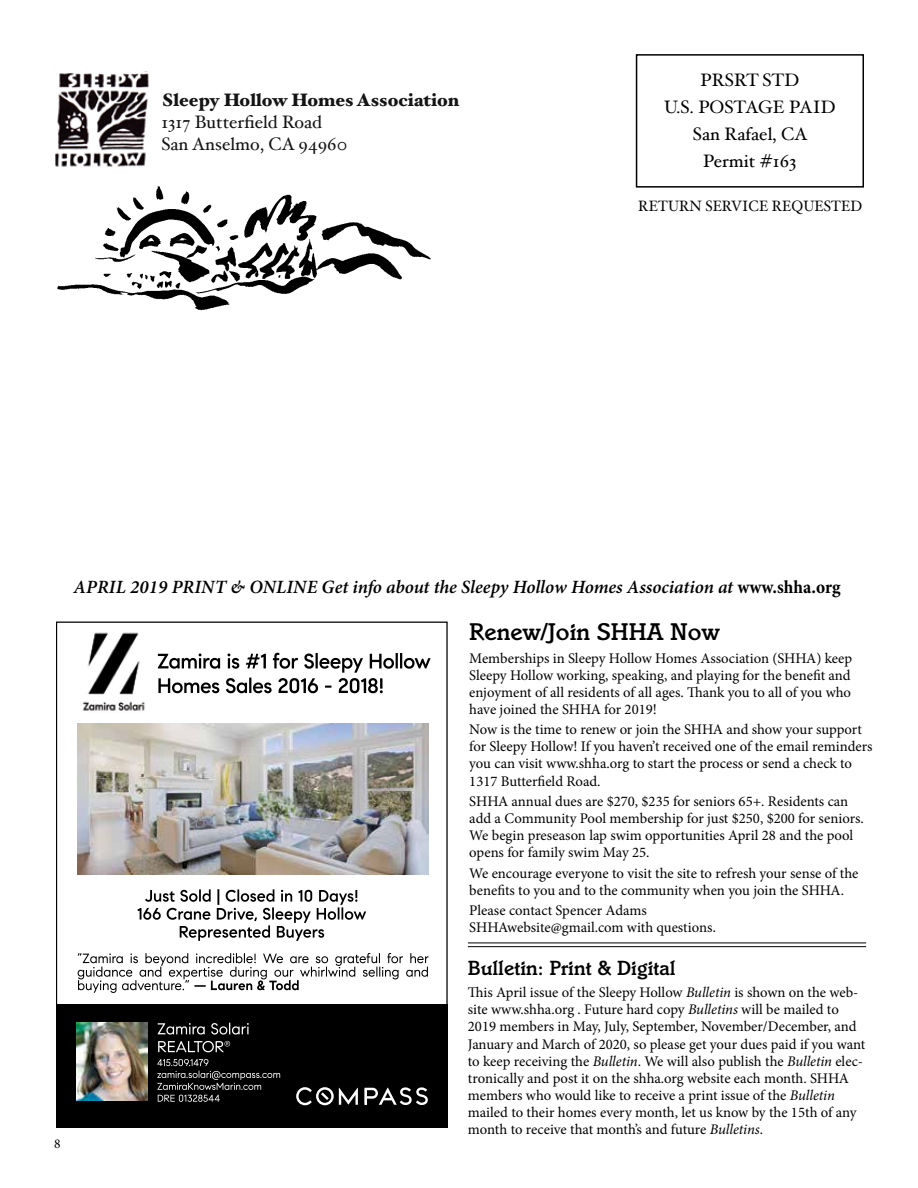
<style>
.page{position:relative;width:918px;height:1188px;background:#fff}
.page>*{position:absolute;margin:0;border:0;box-sizing:border-box;transform-origin:0 0}
.t1{font:500 24.75px "Italia";color:#000}
.t2{font:500 21px "Italia";color:#000}
.t3{font:italic 600 18.75px "Minion Pro";color:#000}
.t4{font:18px/27px "Hoefler Text";color:#000;text-align:center}
.t5{font:18px/21.6px "Hoefler Text";color:#141414}
.t6{font:900 18px "Hoefler Text";color:#141414}
.t7{font:15px "Hoefler Text";color:#000;scale:.95 1}
.t8{font:14.7px/17.1px "Minion Pro";letter-spacing:-.005em;color:#000}
.t9{font:13.5px "Minion Pro";color:#000}
.s1{font-weight:700;font-style:normal;font-stretch:condensed}
.s2{font-family:"Calibri"}
.s3{font-style:italic}
</style>
<div class="page">
<img style="left:55px;top:71px;width:94px;height:96px">
<div style="left:636px;top:54px;width:228px;height:134px;border:2px solid #000"></div>
<svg style="left:56px;top:622px;width:392px;height:499px"></svg>
<svg style="left:157px;top:1059px;width:123px;height:43px;background:#212121"></svg>
<svg style="left:158px;top:1041px;width:72px;height:11px"></svg>
<svg style="left:158px;top:1023px;width:91px;height:12px"></svg>
<img style="left:76px;top:1022px;width:72px;height:79px">
<svg style="left:78px;top:953px;width:351px;height:40px"></svg>
<svg style="left:296px;top:1087px;width:62px;height:18px"></svg>
<svg style="left:365px;top:1087px;width:63px;height:18px"></svg>
<svg style="left:137px;top:889px;width:229px;height:52px"></svg>
<img style="left:77px;top:628px;width:73px;height:86px">
<img style="left:77px;top:723px;width:352px;height:151px">
<svg style="left:158px;top:653px;width:273px;height:40px"></svg>
<img style="left:57px;top:185px;width:374px;height:126px">
<hr style="left:468px;top:943px;width:398px;height:1px;background:#000">
<hr style="left:468px;top:946px;width:398px;height:1px;background:#000">
<div style="left:56px;top:1121px;width:392px;height:7px;background:#000"></div>
<p class="t6" style="left:162px;top:90px;width:299px">Sleepy Hollow Homes Association</p>
<p class="t5" style="left:162px;top:111px;width:187px">1317 Butterfield Road<br>San Anselmo, CA 94960</p>
<p class="t4" style="left:664px;top:67px;width:173px">PRSRT STD<br>U.S. POSTAGE PAID<br>San Rafael, CA<br>Permit #163</p>
<p class="t7" style="left:638px;top:197px;width:237px">RETURN SERVICE REQUESTED</p>
<p class="t9" style="left:54px;top:1135px;width:8px">8</p>
<p class="t3" style="left:73px;top:574px;width:769px">APRIL 2019 PRINT &amp; ONLINE Get info about the Sleepy Hollow Homes Association at <span class="s1">www.shha.org</span></p>
<h1 class="t1" style="left:469px;top:617px;width:252px">Renew/Join SHHA Now</h1>
<p class="t8" style="left:469px;top:649px;width:384px;text-align:justify">Memberships in Sleepy Hollow Homes Association (SHHA) keep Sleepy Hollow working, speaking, and playing for the benefit and enjoyment of all residents of all ages. Thank you to all of you who have joined the SHHA for 2019!</p>
<p class="t8" style="left:469px;top:721px;width:405px">Now is the time to renew or join the SHHA and show your support for Sleepy Hollow! If you haven’t received one of the email reminders you can visit www.shha.org to start the process or send a check to 1317 Butterfield Road.</p>
<p class="t8" style="left:469px;top:793px;width:396px">SHHA annual dues are $270, $235 for seniors 65+. Residents can add a Community Pool membership for just $250, $200 for seniors.<br>We begin preseason lap swim opportunities April 28 and the pool opens for family swim May 25.</p>
<p class="t8" style="left:469px;top:864px;width:391px">We encourage everyone to visit the site to refresh your sense of the benefits to you and to the community when you join the SHHA.</p>
<p class="t8" style="left:469px;top:902px;width:248px">Please contact Spencer Adams<br>SHHAwebsite@gmail.com with questions<span class="s2">.</span></p>
<h2 class="t2" style="left:468px;top:955px;width:209px">Bulletin: Print &amp; Digital</h2>
<p class="t8" style="left:468px;top:984px;width:399px">This April issue of the Sleepy Hollow <span class="s3">Bulletin</span> is shown on the web&shy;site www.shha.org . Future hard copy <span class="s3">Bulletins</span> will be mailed to 2019 members in May, July, September, November/December, and January and March of 2020, so please get your dues paid if you want to keep receiving the <span class="s3">Bulletin</span>. We will also publish the <span class="s3">Bulletin</span> elec&shy;tronically and post it on the shha.org website each month. SHHA members who would like to receive a print issue of the <span class="s3">Bulletin </span>mailed to their homes every month, let us know by the 15th of any month to receive that month’s and future <span class="s3">Bulletins</span>.</p>
</div>
